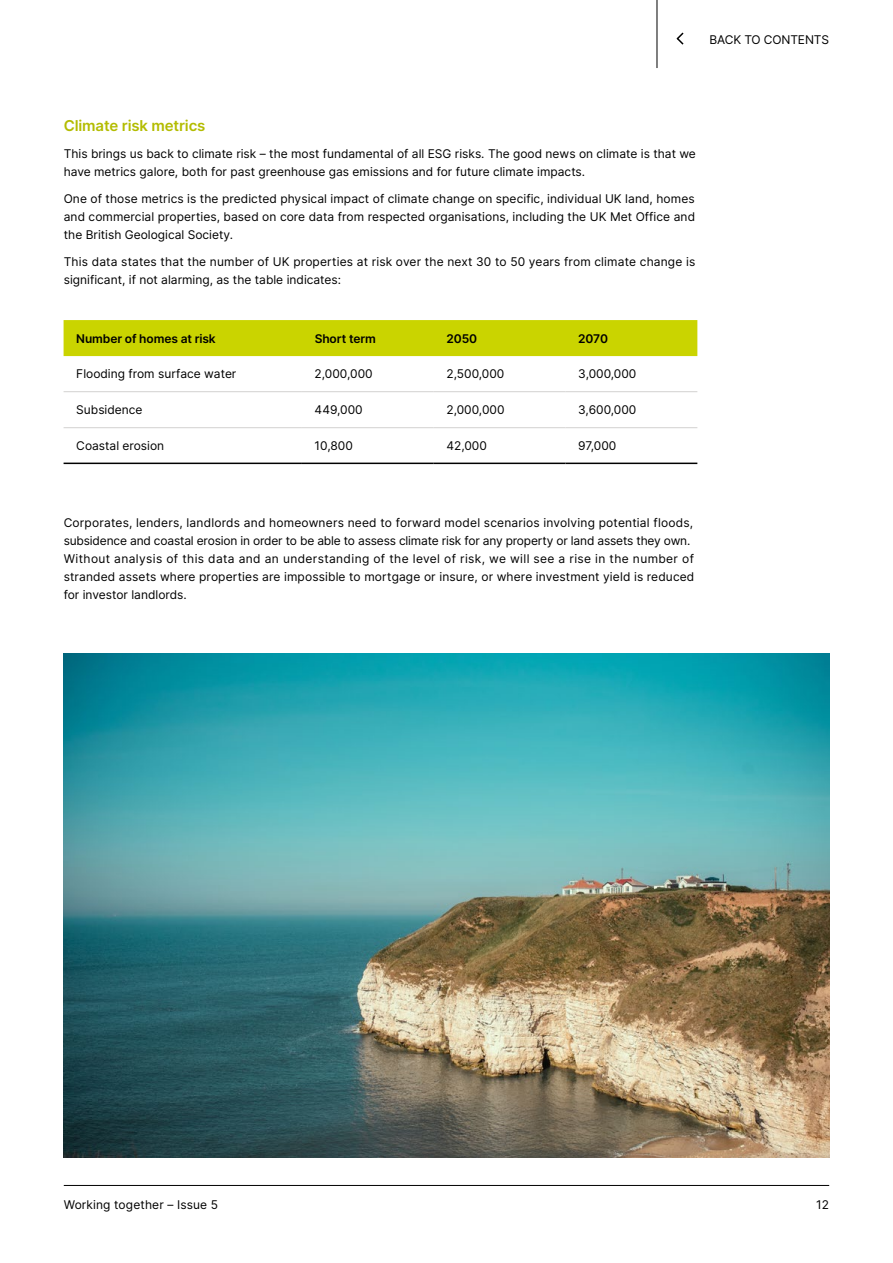
<style>
.page{position:relative;width:893px;height:1263px;background:#fff}
.page>*{position:absolute;margin:0;border:0;box-sizing:border-box;transform-origin:0 0}
.t1{font:600 15px "Inter";letter-spacing:-.01em;color:#b3bc00}
.t2{font:12px/18px "Inter";color:#000}
.t3{font:600 12px "Inter";letter-spacing:-.01em;color:#000}
</style>
<div class="page">
<hr style="left:64px;top:1185px;width:765px;height:1px;background:#000">
<svg style="left:676px;top:32px;width:8px;height:13px"></svg>
<hr style="left:657px;top:0;width:1px;height:68px;background:#000">
<div style="left:64px;top:320px;width:633px;height:36px;background:#cad400"></div>
<hr style="left:64px;top:391px;width:238px;height:1px;background:#d2d1d0">
<hr style="left:302px;top:391px;width:132px;height:1px;background:#d2d1d0">
<hr style="left:434px;top:391px;width:132px;height:1px;background:#d2d1d0">
<hr style="left:566px;top:391px;width:131px;height:1px;background:#d2d1d0">
<hr style="left:64px;top:427px;width:238px;height:1px;background:#d2d1d0">
<hr style="left:302px;top:427px;width:132px;height:1px;background:#d2d1d0">
<hr style="left:434px;top:427px;width:132px;height:1px;background:#d2d1d0">
<hr style="left:566px;top:427px;width:131px;height:1px;background:#d2d1d0">
<hr style="left:64px;top:463px;width:238px;height:1px;background:#000">
<hr style="left:302px;top:463px;width:132px;height:1px;background:#000">
<hr style="left:434px;top:463px;width:132px;height:1px;background:#000">
<hr style="left:566px;top:463px;width:131px;height:1px;background:#000">
<img style="left:64px;top:653px;width:765px;height:504px">
<p class="t2" style="left:709px;top:30px;width:121px">BACK TO CONTENTS</p>
<p class="t1" style="left:64px;top:115px;width:143px">Climate risk metrics</p>
<p class="t2" style="left:64px;top:144px;width:634px">This brings us back to climate risk – the most fundamental of all ESG risks. The good news on climate is that we have metrics galore, both for past greenhouse gas emissions and for future climate impacts.</p>
<p class="t2" style="left:64px;top:189px;width:633px;text-align:justify">One of those metrics is the predicted physical impact of climate change on specific, individual UK land, homes and commercial properties, based on core data from respected organisations, including the UK Met Office and the British Geological Society.</p>
<p class="t2" style="left:64px;top:252px;width:633px">This data states that the number of UK properties at risk over the next 30 to 50 years from climate change is significant, if not alarming, as the table indicates:</p>
<p class="t3" style="left:76px;top:329px;width:141px">Number of homes at risk</p>
<p class="t3" style="left:315px;top:329px;width:63px">Short term</p>
<p class="t3" style="left:446px;top:329px;width:32px">2050</p>
<p class="t3" style="left:578px;top:329px;width:31px">2070</p>
<p class="t2" style="left:76px;top:364px;width:162px">Flooding from surface water</p>
<p class="t2" style="left:315px;top:364px;width:60px">2,000,000</p>
<p class="t2" style="left:446px;top:364px;width:59px">2,500,000</p>
<p class="t2" style="left:578px;top:364px;width:60px">3,000,000</p>
<p class="t2" style="left:76px;top:400px;width:68px">Subsidence</p>
<p class="t2" style="left:315px;top:400px;width:50px">449,000</p>
<p class="t2" style="left:446px;top:400px;width:60px">2,000,000</p>
<p class="t2" style="left:578px;top:400px;width:60px">3,600,000</p>
<p class="t2" style="left:76px;top:436px;width:89px">Coastal erosion</p>
<p class="t2" style="left:315px;top:436px;width:40px">10,800</p>
<p class="t2" style="left:446px;top:436px;width:42px">42,000</p>
<p class="t2" style="left:578px;top:436px;width:40px">97,000</p>
<p class="t2" style="left:64px;top:513px;width:632px">Corporates, lenders, landlords and homeowners need to forward model scenarios involving potential floods, subsidence and coastal erosion in order to be able to assess climate risk for any property or land assets they own.<br>Without analysis of this data and an understanding of the level of risk, we will see a rise in the number of stranded assets where properties are impossible to mortgage or insure, or where investment yield is reduced for investor landlords.</p>
<p class="t2" style="left:64px;top:1195px;width:156px">Working together – Issue 5</p>
<p class="t2" style="left:816px;top:1195px;width:14px">12</p>
</div>
